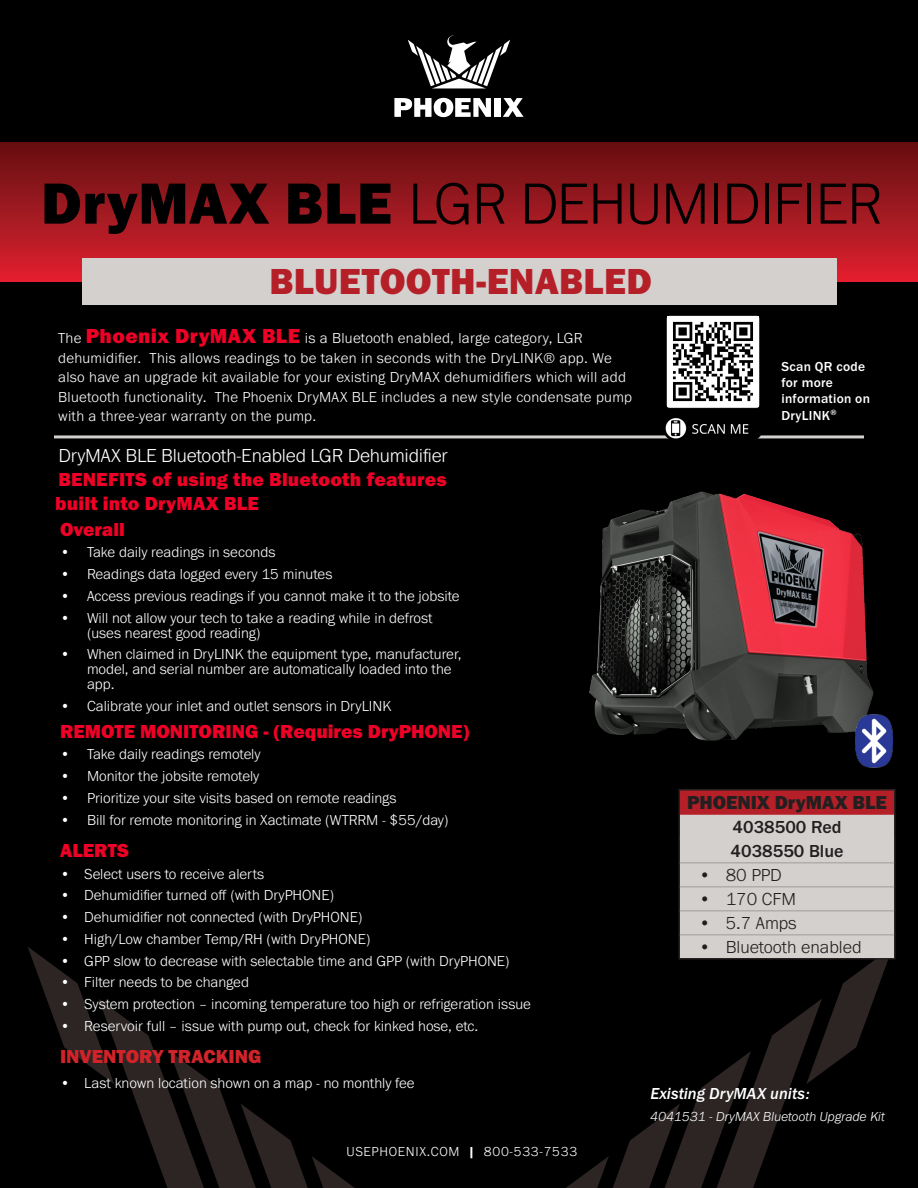
<style>
.page{position:relative;width:918px;height:1188px;background:#fff}
.page>*{position:absolute;margin:0;border:0;box-sizing:border-box;transform-origin:0 0}
.t1{font:300 60px "Franklin Gothic URW";letter-spacing:-.02em;color:#000}
.t2{font:37.5px "Franklin Gothic URW Hea";letter-spacing:.01em;color:#b51f27}
.t3{font:19.5px/24px "Franklin Gothic URW Hea";letter-spacing:.01em;color:#ef0027}
.t4{font:300 19.5px "Franklin Gothic URW";letter-spacing:-.01em;color:#fff}
.t5{font:19.5px "Franklin Gothic URW Hea";color:#d1232a}
.t6{font:19.5px "Franklin Gothic URW Hea";color:#231f20}
.t7{font:300 18px "Franklin Gothic URW";color:#231f20}
.t8{font:500 18px "Franklin Gothic URW";color:#231f20}
.t9{font:16.5px "Franklin Gothic URW Med Ita";color:#fff}
.t10{font:300 15px/15px "Franklin Gothic URW";color:#fff}
.t11{font:300 15px/19.5px "Franklin Gothic URW";letter-spacing:.02em;color:#fff}
.t12{font:500 13.5px/16.2px "Franklin Gothic URW";letter-spacing:.02em;color:#fff}
.t13{font:italic 300 13.5px "Franklin Gothic URW";color:#fff}
.t14{font:300 13.5px "Franklin Gothic URW";letter-spacing:.05em;color:#fff}
.s1{font-family:"Franklin Gothic URW Hea";font-weight:400}
.s2{font-family:"Franklin Gothic URW Hea";font-weight:400;font-size:21px;color:#ef0027}
</style>
<div class="page">
<div style="left:0;top:168px;width:918px;height:1020px;background:#000"></div>
<div style="left:0;top:0;width:918px;height:150px;background:#000"></div>
<div style="left:0;top:142px;width:918px;height:140px;background:linear-gradient(to bottom,#630f10,#e12130)"></div>
<div style="left:82px;top:258px;width:754px;height:47px;background:#d3d0ce"></div>
<hr style="left:54px;top:435px;width:810px;height:3px;background:#d3d0ce">
<svg style="left:408px;top:35px;width:102px;height:53px"></svg>
<svg style="left:394px;top:98px;width:97px;height:19px"></svg>
<div style="left:494px;top:98px;width:7px;height:19px;background:#fff"></div>
<svg style="left:503px;top:98px;width:21px;height:19px"></svg>
<svg style="left:28px;top:947px;width:327px;height:241px"></svg>
<img style="left:664px;top:315px;width:98px;height:124px">
<img style="left:589px;top:491px;width:285px;height:250px">
<img style="left:844px;top:712px;width:49px;height:56px">
<div style="left:679px;top:790px;width:216px;height:25px;background:#b51f27"></div>
<svg style="left:566px;top:815px;width:328px;height:373px"></svg>
<hr style="left:678px;top:789px;width:218px;height:1px;background:#231f20">
<hr style="left:678px;top:790px;width:2px;height:25px;background:#231f20">
<hr style="left:894px;top:790px;width:2px;height:25px;background:#231f20">
<hr style="left:678px;top:815px;width:2px;height:24px;background:#231f20">
<hr style="left:894px;top:815px;width:2px;height:24px;background:#231f20">
<hr style="left:678px;top:839px;width:2px;height:24px;background:#231f20">
<hr style="left:894px;top:839px;width:2px;height:24px;background:#231f20">
<hr style="left:678px;top:863px;width:2px;height:24px;background:#231f20">
<hr style="left:894px;top:863px;width:2px;height:24px;background:#231f20">
<hr style="left:678px;top:887px;width:2px;height:24px;background:#231f20">
<hr style="left:894px;top:887px;width:2px;height:24px;background:#231f20">
<hr style="left:678px;top:911px;width:2px;height:24px;background:#231f20">
<hr style="left:894px;top:911px;width:2px;height:24px;background:#231f20">
<hr style="left:678px;top:935px;width:2px;height:23px;background:#231f20">
<hr style="left:894px;top:935px;width:2px;height:23px;background:#231f20">
<hr style="left:678px;top:958px;width:218px;height:2px;background:#231f20">
<hr style="left:680px;top:886px;width:214px;height:2px;background:#b2adac">
<hr style="left:680px;top:910px;width:214px;height:2px;background:#b2adac">
<hr style="left:680px;top:934px;width:214px;height:2px;background:#b2adac">
<hr style="left:680px;top:862px;width:214px;height:2px;background:#b2adac">
<img style="left:668px;top:317px;width:90px;height:90px">
<p class="t1" style="left:41px;top:166px;width:843px"><span class="s1">DryMAX BLE</span> LGR DEHUMIDIFIER</p>
<p class="t2" style="left:269px;top:257px;width:384px">BLUETOOTH-ENABLED</p>
<p class="t11" style="left:58px;top:328px;width:575px">The <span class="s2">Phoenix DryMAX BLE</span> is a Bluetooth enabled, large category, LGR dehumidifier. This allows readings to be taken in seconds with the DryLINK® app. We also have an upgrade kit available for your existing DryMAX dehumidifiers which will add Bluetooth functionality. The Phoenix DryMAX BLE includes a new style condensate pump with a three-year warranty on the pump.</p>
<p class="t12" style="left:782px;top:358px;width:90px">Scan QR code for more information on</p>
<p class="t12" style="left:782px;top:407px;width:56px">DryLINK<sup>®</sup></p>
<p class="t4" style="left:58px;top:444px;width:391px">DryMAX BLE Bluetooth-Enabled LGR Dehumidifier</p>
<p class="t3" style="left:55px;top:467px;width:393px">BENEFITS of using the Bluetooth features built into DryMAX BLE</p>
<p class="t3" style="left:60px;top:516px;width:66px">Overall</p>
<p class="t10" style="left:60px;top:545px;width:217px">• Take daily readings in seconds</p>
<p class="t10" style="left:60px;top:566px;width:274px">• Readings data logged every 15 minutes</p>
<p class="t10" style="left:60px;top:588px;width:401px">• Access previous readings if you cannot make it to the jobsite</p>
<p class="t10" style="left:87px;top:610px;width:347px;text-indent:-27px">• Will not allow your tech to take a reading while in defrost (uses nearest good reading)</p>
<p class="t10" style="left:87px;top:647px;width:376px;text-indent:-27px">• When claimed in DryLINK the equipment type, manufacturer, model, and serial number are automatically loaded into the app.</p>
<p class="t10" style="left:60px;top:698px;width:333px">• Calibrate your inlet and outlet sensors in DryLINK</p>
<p class="t3" style="left:60px;top:719px;width:411px">REMOTE MONITORING - (Requires DryPHONE)</p>
<p class="t10" style="left:60px;top:747px;width:202px">• Take daily readings remotely</p>
<p class="t10" style="left:60px;top:768px;width:201px">• Monitor the jobsite remotely</p>
<p class="t10" style="left:60px;top:790px;width:338px">• Prioritize your site visits based on remote readings</p>
<p class="t10" style="left:60px;top:812px;width:390px">• Bill for remote monitoring in Xactimate (WTRRM - $55/day)</p>
<p class="t3" style="left:60px;top:838px;width:71px">ALERTS</p>
<p class="t10" style="left:60px;top:866px;width:206px">• Select users to receive alerts</p>
<p class="t10" style="left:60px;top:888px;width:276px">• Dehumidifier turned off (with DryPHONE)</p>
<p class="t10" style="left:60px;top:909px;width:304px">• Dehumidifier not connected (with DryPHONE)</p>
<p class="t10" style="left:60px;top:931px;width:312px">• High/Low chamber Temp/RH (with DryPHONE)</p>
<p class="t10" style="left:60px;top:953px;width:451px">• GPP slow to decrease with selectable time and GPP (with DryPHONE)</p>
<p class="t10" style="left:60px;top:975px;width:190px">• Filter needs to be changed</p>
<p class="t10" style="left:60px;top:996px;width:472px">• System protection – incoming temperature too high or refrigeration issue</p>
<p class="t10" style="left:60px;top:1018px;width:420px">• Reservoir full – issue with pump out, check for kinked hose, etc.</p>
<p class="t5" style="left:60px;top:1044px;width:203px">INVENTORY TRACKING</p>
<p class="t10" style="left:60px;top:1075px;width:356px">• Last known location shown on a map - no monthly fee</p>
<p class="t14" style="left:347px;top:1143px;width:232px">USEPHOENIX.COM <span class="s1">|</span> 800-533-7533</p>
<p class="t6" style="left:687px;top:790px;width:201px">PHOENIX DryMAX BLE</p>
<p class="t8" style="left:733px;top:816px;width:110px">4038500 Red</p>
<p class="t8" style="left:731px;top:840px;width:114px">4038550 Blue</p>
<p class="t7" style="left:699px;top:864px;width:85px">• 80 PPD</p>
<p class="t7" style="left:699px;top:888px;width:99px">• 170 CFM</p>
<p class="t7" style="left:699px;top:912px;width:100px">• 5.7 Amps</p>
<p class="t7" style="left:699px;top:936px;width:164px">• Bluetooth enabled</p>
<p class="t9" style="left:651px;top:1084px;width:161px">Existing DryMAX units:</p>
<p class="t13" style="left:651px;top:1108px;width:236px">4041531 - DryMAX Bluetooth Upgrade Kit</p>
</div>
